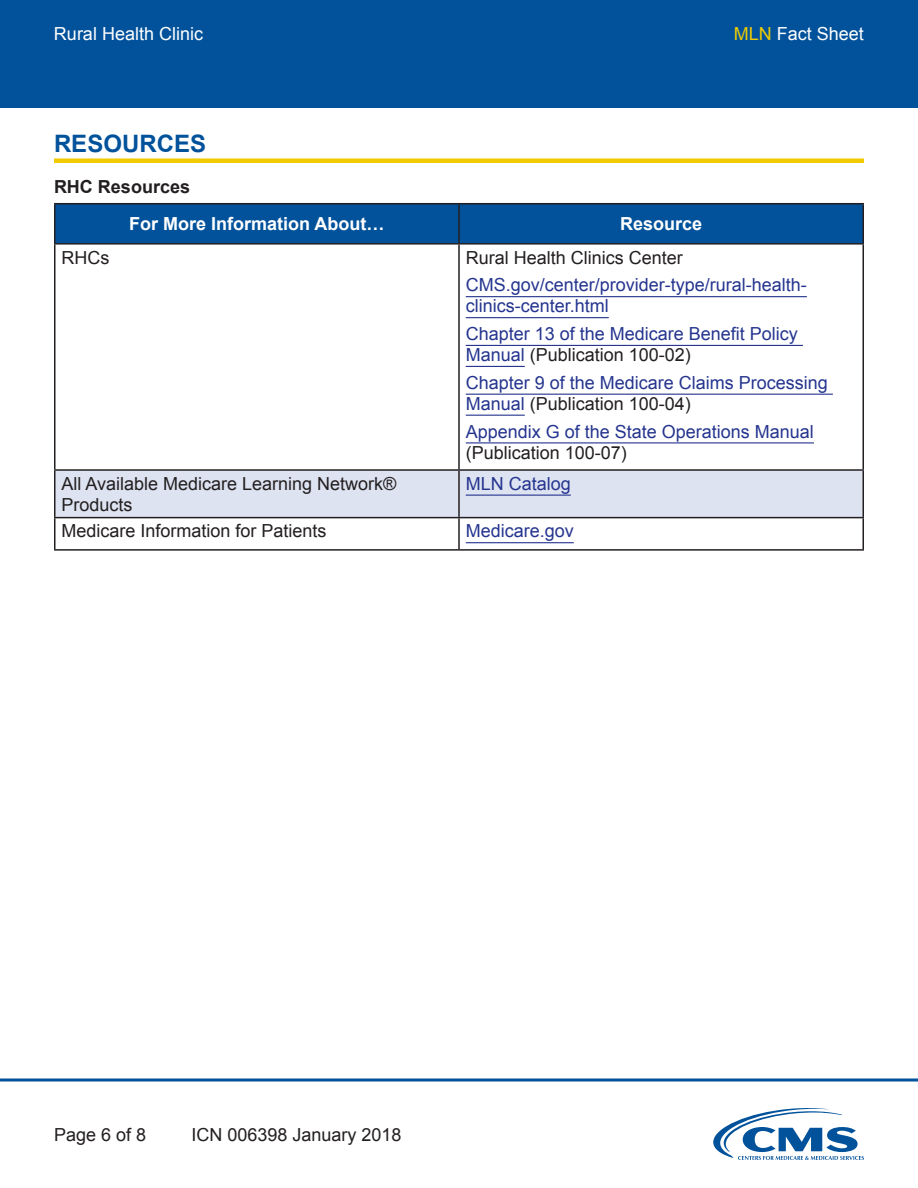
<style>
.page{position:relative;width:918px;height:1188px;background:#fff}
.page>*{position:absolute;margin:0;border:0;box-sizing:border-box;transform-origin:0 0}
.t1{font:700 24px "Arial";color:#01529b}
.Table_Text{font:18px/21px "Arial";color:#25358f}
.Table_Text-2{font:18px/21px "Arial";color:#231f20}
.Table_Header{font:700 18px "Arial";color:#fff}
.t2{font:18px "Arial";color:#fff}
.t3{font:700 18px "Arial";color:#231f20}
.s1{color:#f0cb02}
.s2{color:#231f20}
</style>
<div class="page">
<div style="left:0;top:0;width:918px;height:108px;background:#01529b"></div>
<svg style="left:0;top:1078px;width:918px;height:4px;background:#407db3"></svg>
<svg style="left:713px;top:1108px;width:151px;height:52px"></svg>
<div style="left:54px;top:158px;width:810px;height:5px;background:#f0cb02"></div>
<div style="left:56px;top:204px;width:806px;height:39px;background:#01529b"></div>
<div style="left:56px;top:471px;width:806px;height:46px;background:#dee3f1"></div>
<hr style="left:54px;top:203px;width:405px;height:1px;background:#231f20">
<hr style="left:54px;top:204px;width:2px;height:39px;background:#231f20">
<hr style="left:459px;top:203px;width:405px;height:1px;background:#231f20">
<hr style="left:458px;top:204px;width:2px;height:39px;background:#231f20">
<hr style="left:862px;top:204px;width:2px;height:39px;background:#231f20">
<hr style="left:54px;top:243px;width:405px;height:2px;background:#231f20">
<hr style="left:54px;top:245px;width:2px;height:224px;background:#231f20">
<hr style="left:459px;top:243px;width:405px;height:2px;background:#231f20">
<hr style="left:458px;top:245px;width:2px;height:224px;background:#231f20">
<hr style="left:862px;top:245px;width:2px;height:224px;background:#231f20">
<hr style="left:54px;top:469px;width:405px;height:2px;background:#231f20">
<hr style="left:54px;top:471px;width:2px;height:46px;background:#231f20">
<hr style="left:459px;top:469px;width:405px;height:2px;background:#231f20">
<hr style="left:458px;top:471px;width:2px;height:46px;background:#231f20">
<hr style="left:862px;top:471px;width:2px;height:46px;background:#231f20">
<hr style="left:54px;top:517px;width:405px;height:1px;background:#231f20">
<hr style="left:54px;top:518px;width:2px;height:31px;background:#231f20">
<hr style="left:459px;top:517px;width:405px;height:1px;background:#231f20">
<hr style="left:458px;top:518px;width:2px;height:31px;background:#231f20">
<hr style="left:862px;top:518px;width:2px;height:31px;background:#231f20">
<hr style="left:54px;top:549px;width:405px;height:2px;background:#231f20">
<hr style="left:459px;top:549px;width:405px;height:2px;background:#231f20">
<hr style="left:466px;top:296px;width:341px;height:1px;background:#25358f">
<hr style="left:466px;top:317px;width:143px;height:1px;background:#25358f">
<hr style="left:466px;top:345px;width:337px;height:1px;background:#25358f">
<hr style="left:466px;top:366px;width:59px;height:1px;background:#25358f">
<hr style="left:466px;top:394px;width:367px;height:1px;background:#25358f">
<hr style="left:466px;top:415px;width:59px;height:1px;background:#25358f">
<hr style="left:466px;top:442px;width:348px;height:1px;background:#25358f">
<hr style="left:466px;top:495px;width:105px;height:1px;background:#25358f">
<hr style="left:466px;top:542px;width:108px;height:1px;background:#25358f">
<p class="t2" style="left:54px;top:22px;width:151px">Rural Health Clinic</p>
<p class="t2" style="left:734px;top:22px;width:132px"><span class="s1">MLN</span> Fact Sheet</p>
<h2 class="t1" style="left:54px;top:127px;width:154px">RESOURCES</h2>
<p class="t3" style="left:54px;top:175px;width:138px">RHC Resources</p>
<p class="Table_Header" style="left:129px;top:212px;width:257px">For More Information About…</p>
<p class="Table_Header" style="left:620px;top:212px;width:84px">Resource</p>
<p class="Table_Text-2" style="left:61px;top:247px;width:49px">RHCs</p>
<p class="Table_Text-2" style="left:466px;top:247px;width:219px">Rural Health Clinics Center</p>
<p class="Table_Text" style="left:466px;top:275px;width:343px">CMS.gov/center/provider-type/rural-health&shy;clinics-center.html</p>
<p class="Table_Text" style="left:466px;top:324px;width:334px">Chapter 13 of the Medicare Benefit Policy<br>Manual <span class="s2">(Publication 100-02)</span></p>
<p class="Table_Text" style="left:466px;top:372px;width:364px">Chapter 9 of the Medicare Claims Processing<br>Manual <span class="s2">(Publication 100-04)</span></p>
<p class="Table_Text" style="left:466px;top:421px;width:350px">Appendix G of the State Operations Manual <span class="s2">(Publication 100-07)</span></p>
<p class="Table_Text-2" style="left:62px;top:473px;width:337px">All Available Medicare Learning Network®<br>Products</p>
<p class="Table_Text" style="left:466px;top:473px;width:107px">MLN Catalog</p>
<p class="Table_Text-2" style="left:62px;top:521px;width:267px">Medicare Information for Patients</p>
<p class="Table_Text" style="left:466px;top:521px;width:110px">Medicare.gov</p>
<p class="Table_Text-2" style="left:54px;top:1124px;width:94px">Page 6 of 8</p>
<p class="Table_Text-2" style="left:192px;top:1124px;width:212px">ICN 006398 January 2018</p>
</div>
